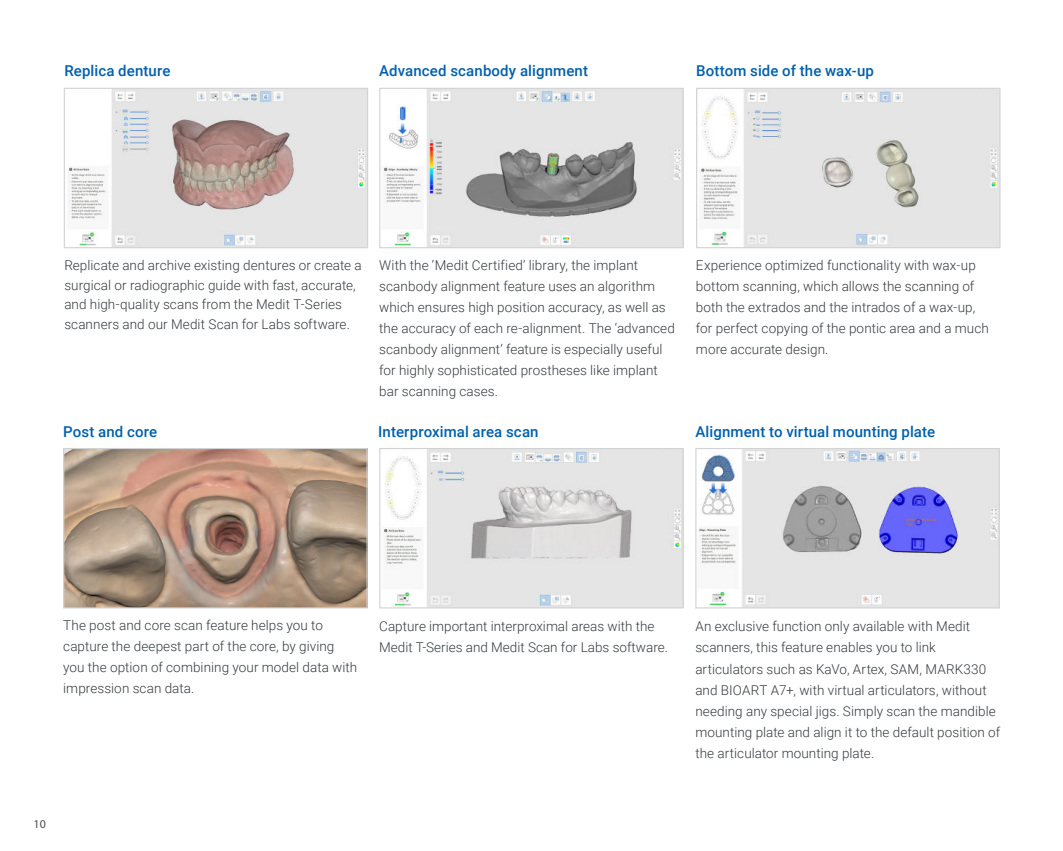
<style>
.page{position:relative;width:1063px;height:851px;background:#fff}
.page>*{position:absolute;margin:0;border:0;box-sizing:border-box;transform-origin:0 0}
.t1{font:500 15px "Roboto";letter-spacing:.01em;color:#0160ae}
.t2{font:300 13.5px/21px "Roboto";letter-spacing:.005em;color:#353b40}
.t3{font:12px "Myriad Pro";color:#4b4c4d}
</style>
<div class="page">
<img style="left:384px;top:450px;width:298px;height:156px">
<div style="left:379px;top:448px;width:305px;height:160px;border:1px solid #d1d2d4"></div>
<img style="left:699px;top:450px;width:299px;height:156px">
<div style="left:695px;top:448px;width:305px;height:160px;border:1px solid #d1d2d4"></div>
<img style="left:65px;top:450px;width:301px;height:156px">
<div style="left:63px;top:448px;width:305px;height:160px;border:1px solid #d1d2d4"></div>
<img style="left:701px;top:90px;width:298px;height:156px">
<div style="left:696px;top:88px;width:305px;height:160px;border:1px solid #d1d2d4"></div>
<img style="left:382px;top:90px;width:300px;height:156px">
<div style="left:379px;top:88px;width:305px;height:160px;border:1px solid #d1d2d4"></div>
<img style="left:67px;top:90px;width:299px;height:156px">
<div style="left:64px;top:88px;width:304px;height:160px;border:1px solid #d1d2d4"></div>
<p class="t1" style="left:64px;top:64px;width:108px">Replica denture</p>
<p class="t1" style="left:379px;top:64px;width:210px">Advanced scanbody alignment</p>
<p class="t1" style="left:696px;top:64px;width:179px">Bottom side of the wax-up</p>
<p class="t2" style="left:64px;top:257px;width:299px;line-height:19.5px">Replicate and archive existing dentures or create a surgical or radiographic guide with fast, accurate, and high-quality scans from the Medit T-Series scanners and our Medit Scan for Labs software.</p>
<p class="t1" style="left:63px;top:425px;width:96px">Post and core</p>
<p class="t2" style="left:379px;top:256px;width:297px">With the ‘Medit Certified’ library, the implant scanbody alignment feature uses an algorithm which ensures high position accuracy, as well as the accuracy of each re-alignment. The ‘advanced scanbody alignment’ feature is especially useful for highly sophisticated prostheses like implant bar scanning cases.</p>
<p class="t1" style="left:378px;top:425px;width:162px">Interproximal area scan</p>
<p class="t2" style="left:696px;top:256px;width:295px">Experience optimized functionality with wax-up bottom scanning, which allows the scanning of both the extrados and the intrados of a wax-up, for perfect copying of the pontic area and a much more accurate design.</p>
<p class="t1" style="left:695px;top:425px;width:241px">Alignment to virtual mounting plate</p>
<p class="t2" style="left:63px;top:615px;width:296px">The post and core scan feature helps you to capture the deepest part of the core, by giving you the option of combining your model data with impression scan data.</p>
<p class="t2" style="left:379px;top:616px;width:290px">Capture important interproximal areas with the<br>Medit T-Series and Medit Scan for Labs software.</p>
<p class="t3" style="left:34px;top:816px;width:14px">10</p>
<p class="t2" style="left:695px;top:617px;width:306px">An exclusive function only available with Medit scanners, this feature enables you to link articulators such as KaVo, Artex, SAM, MARK330 and BIOART A7+, with virtual articulators, without needing any special jigs. Simply scan the mandible mounting plate and align it to the default position of the articulator mounting plate.</p>
</div>
